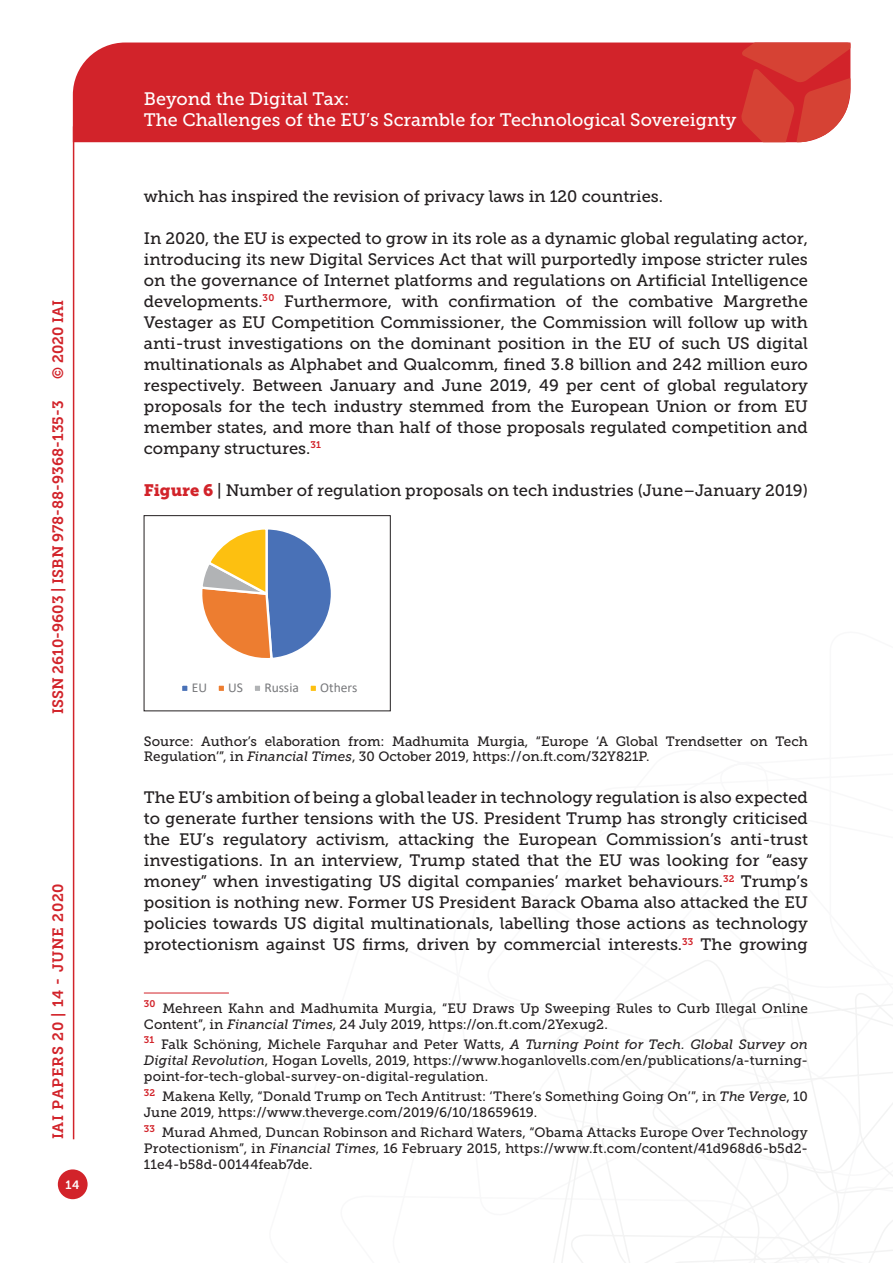
<style>
.page{position:relative;width:893px;height:1263px;background:#fff}
.page>*{position:absolute;margin:0;border:0;box-sizing:border-box;transform-origin:0 0}
.t1{font:18px/21.6px "Museo Slab 500";color:#fff}
.Testo{font:16.5px/21px "Museo Slab 500";color:#231f20;text-align:justify}
.t2{font:15px "Museo Slab 700";color:#d2232a}
.t3{font:15px "Museo Slab 700";letter-spacing:.05em;color:#d2232a}
.Nota{font:13.5px/16.2px "Museo Slab 500";letter-spacing:.01em;color:#231f20}
.Testo-2{font:13.5px/15px "Museo Slab 500";color:#231f20}
.t4{font:13.5px "Calibri";color:#77787b}
.t5{font:12px "Museo Slab 700";color:#fff}
.s1{font-family:"Museo Slab 900";color:#d2232a}
.s2{font-style:italic}
</style>
<div class="page">
<svg style="left:553px;top:960px;width:340px;height:303px"></svg>
<div style="left:73px;top:43px;width:668px;height:99px;background:#d2232a"></div>
<svg style="left:741px;top:43px;width:109px;height:99px;background:#d6433b"></svg>
<div style="left:58px;top:1169px;width:30px;height:30px;background:#d2232a;border-radius:50%"></div>
<hr style="left:73px;top:126px;width:1px;height:1013px;background:#d2232a">
<svg style="left:182px;top:529px;width:149px;height:162px"></svg>
<hr style="left:144px;top:993px;width:85px;height:1px;background:#d2232a">
<p class="t2" style="left:50px;top:379px;width:80px;rotate:-90deg">© 2020 IAI</p>
<p class="t2" style="left:49px;top:714px;width:315px;rotate:-90deg">ISSN 2610-9603 | ISBN 978-88-9368-135-3</p>
<p class="t3" style="left:50px;top:1139px;width:258px;rotate:-90deg">IAI PAPERS 20 | 14 - JUNE 2020</p>
<p class="t5" style="left:66px;top:1178px;width:16px">14</p>
<p class="t1" style="left:144px;top:88px;width:594px">Beyond the Digital Tax:<br>The Challenges of the EU’s Scramble for Technological Sovereignty</p>
<p class="Testo" style="left:144px;top:186px;width:521px">which has inspired the revision of privacy laws in 120 countries.</p>
<p class="Testo" style="left:144px;top:228px;width:666px">In 2020, the EU is expected to grow in its role as a dynamic global regulating actor, introducing its new Digital Services Act that will purportedly impose stricter rules on the governance of Internet platforms and regulations on Artificial Intelligence developments.<sup>30</sup> Furthermore, with confirmation of the combative Margrethe Vestager as EU Competition Commissioner, the Commission will follow up with anti-trust investigations on the dominant position in the EU of such US digital multinationals as Alphabet and Qualcomm, fined 3.8 billion and 242 million euro respectively. Between January and June 2019, 49 per cent of global regulatory proposals for the tech industry stemmed from the European Union or from EU member states, and more than half of those proposals regulated competition and company structures.<sup>31</sup></p>
<p class="Testo" style="left:144px;top:480px;width:666px"><span class="s1">Figure 6</span> | Number of regulation proposals on tech industries (June–January 2019)</p>
<p class="t4" style="left:192px;top:678px;width:17px">EU</p>
<p class="t4" style="left:228px;top:678px;width:16px">US</p>
<p class="t4" style="left:264px;top:678px;width:36px">Russia</p>
<p class="t4" style="left:320px;top:678px;width:39px">Others</p>
<p class="Testo-2" style="left:144px;top:734px;width:666px">Source: Author’s elaboration from: Madhumita Murgia, “Europe ‘A Global Trendsetter on Tech<br>Regulation’”, in <span class="s2">Financial Times</span>, 30 October 2019, https://on.ft.com/32Y821P.</p>
<p class="Testo" style="left:144px;top:787px;width:666px">The EU’s ambition of being a global leader in technology regulation is also expected to generate further tensions with the US. President Trump has strongly criticised the EU’s regulatory activism, attacking the European Commission’s anti-trust investigations. In an interview, Trump stated that the EU was looking for “easy money” when investigating US digital companies’ market behaviours.<sup>32</sup> Trump’s position is nothing new. Former US President Barack Obama also attacked the EU policies towards US digital multinationals, labelling those actions as technology protectionism against US firms, driven by commercial interests.<sup>33</sup> The growing</p>
<p class="Nota" style="left:144px;top:1000px;width:666px"><sup>30</sup> Mehreen Kahn and Madhumita Murgia, “EU Draws Up Sweeping Rules to Curb Illegal Online<br>Content”, in <span class="s2">Financial Times</span>, 24 July 2019, https://on.ft.com/2Yexug2.</p>
<p class="Nota" style="left:144px;top:1036px;width:666px;text-align:justify"><sup>31</sup> Falk Schöning, Michele Farquhar and Peter Watts, <span class="s2">A Turning Point for Tech. Global Survey on Digital Revolution</span>, Hogan Lovells, 2019, https://www.hoganlovells.com/en/publications/a-turning&shy;point-for-tech-global-survey-on-digital-regulation.</p>
<p class="Nota" style="left:144px;top:1088px;width:666px"><sup>32</sup> Makena Kelly, “Donald Trump on Tech Antitrust: ‘There’s Something Going On’”, in <span class="s2">The Verge</span>, 10<br>June 2019, https://www.theverge.com/2019/6/10/18659619.</p>
<p class="Nota" style="left:144px;top:1124px;width:666px;text-align:justify"><sup>33</sup> Murad Ahmed, Duncan Robinson and Richard Waters, “Obama Attacks Europe Over Technology Protectionism”, in <span class="s2">Financial Times</span>, 16 February 2015, https://www.ft.com/content/41d968d6-b5d2- 11e4-b58d-00144feab7de.</p>
</div>
